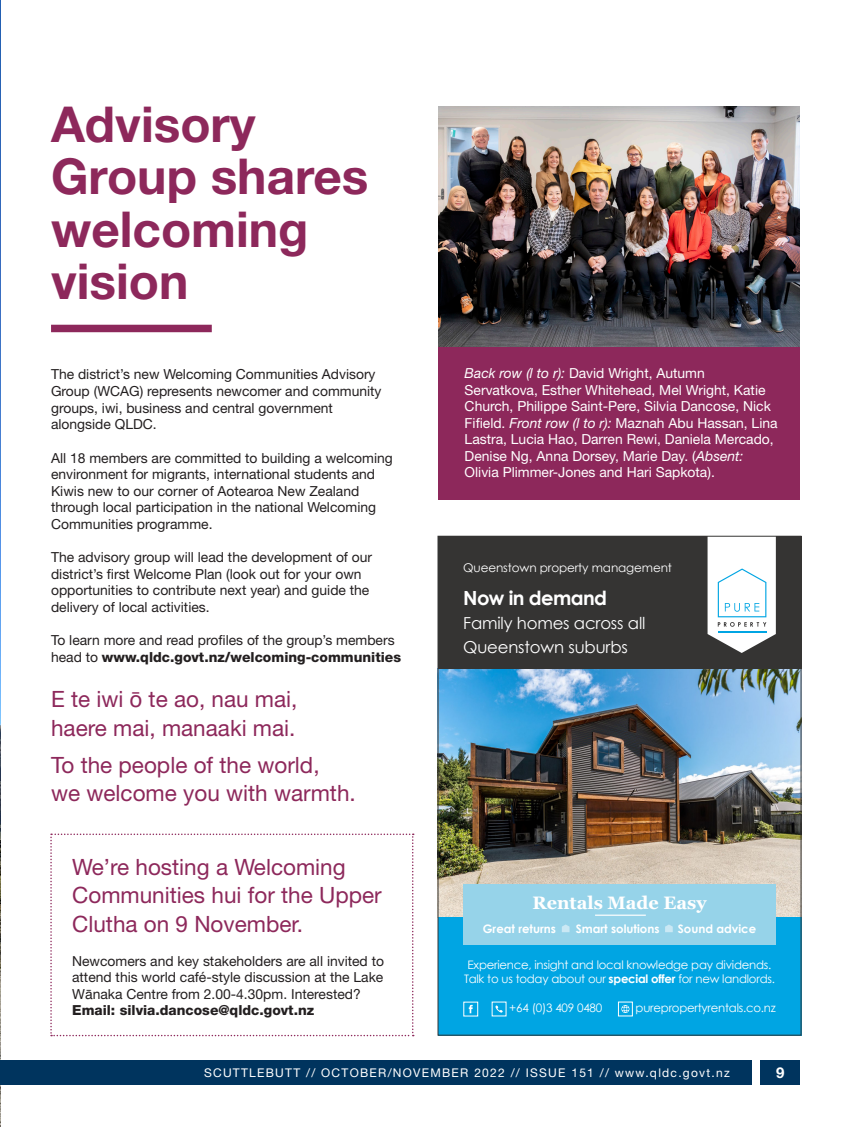
<style>
.page{position:relative;width:851px;height:1127px;background:#fff}
.page>*{position:absolute;margin:0;border:0;box-sizing:border-box;transform-origin:0 0}
.head_half_page_text{font:700 49.5px/52.5px "Helvetica Neue LT Std";color:#8d285b}
.subhead_1{font:22.5px/28.5px "Helvetica Neue LT Std";color:#8d285b}
.t1{font:700 19.5px "Century Gothic";letter-spacing:-.03em;color:#fff}
.t2{font:700 18px "Georgia";color:#fff}
.t3{font:16.5px/24px "Century Gothic";letter-spacing:-.01em;color:#fff}
.t4{font:700 15px "Helvetica Neue LT Std";color:#fff}
.bod{font:13.8px/16.5px "Helvetica Neue LT Std";color:#231f20}
.bod-2{font:13.8px/16.5px "Helvetica Neue LT Std";color:#fff}
.t5{font:12px "Helvetica Neue LT Std";letter-spacing:.105em;color:#fff}
.t6{font:12px "Century Gothic";letter-spacing:-.01em;color:#fff}
.t7{font:11.7px/14.1px "Century Gothic";letter-spacing:-.02em;color:#fff;text-align:center}
.t8{font:700 11.7px "Century Gothic";color:#fff}
.s1{font-weight:800}
.s2{font-family:"Helvetica"}
.s3{font-style:italic}
.s4{font-weight:700}
</style>
<div class="page">
<img style="left:0;top:0;width:1px;height:1127px">
<img style="left:438px;top:106px;width:361px;height:241px">
<div style="left:438px;top:347px;width:361px;height:153px;background:#8d285b"></div>
<svg style="left:50px;top:833px;width:363px;height:203px"></svg>
<div style="left:51px;top:325px;width:161px;height:7px;background:#8d285b"></div>
<div style="left:760px;top:1060px;width:39px;height:24px;background:#00345e"></div>
<div style="left:0;top:1060px;width:751px;height:24px;background:#00345e"></div>
<img style="left:439px;top:668px;width:360px;height:249px">
<div style="left:437px;top:536px;width:364px;height:132px;background:#353433"></div>
<div style="left:437px;top:917px;width:364px;height:118px;background:#00a5e3"></div>
<svg style="left:707px;top:538px;width:68px;height:115px;background:#dfe7e9"></svg>
<svg style="left:468px;top:1005px;width:4px;height:8px"></svg>
<svg style="left:495px;top:1005px;width:8px;height:7px"></svg>
<svg style="left:621px;top:1005px;width:8px;height:8px"></svg>
<div style="left:463px;top:884px;width:312px;height:61px;background:#96d3e9"></div>
<svg style="left:562px;top:924px;width:7px;height:8px"></svg>
<svg style="left:665px;top:924px;width:7px;height:8px"></svg>
<hr style="left:595px;top:914px;width:50px;height:2px;background:#fff">
<p class="head_half_page_text" style="left:51px;top:97px;width:319px">Advisory<br>Group shares welcoming vision</p>
<p class="bod" style="left:51px;top:366px;width:332px">The district’s new Welcoming Communities Advisory Group (WCAG) represents newcomer and community groups, iwi, business and central government alongside QLDC.</p>
<p class="bod" style="left:51px;top:449px;width:343px">All 18 members are committed to building a welcoming environment for migrants, international students and Kiwis new to our corner of Aotearoa New Zealand through local participation in the national Welcoming Communities programme.</p>
<p class="bod" style="left:51px;top:549px;width:322px">The advisory group will lead the development of our district’s first Welcome Plan (look out for your own opportunities to contribute next year) and guide the delivery of local activities.</p>
<p class="bod" style="left:51px;top:632px;width:351px">To learn more and read profiles of the group’s members head to <span class="s1">www.qldc.govt.nz/welcoming-communities</span></p>
<p class="subhead_1" style="left:51px;top:684px;width:248px">E te iwi <span class="s2">ō</span> te ao, nau mai, haere mai, manaaki mai.</p>
<p class="subhead_1" style="left:51px;top:750px;width:306px">To the people of the world,<br>we welcome you with warmth.</p>
<p class="subhead_1" style="left:72px;top:852px;width:311px">We’re hosting a Welcoming<br>Communities hui for the Upper<br>Clutha on 9 November.</p>
<p class="bod" style="left:72px;top:952px;width:313px">Newcomers and key stakeholders are all invited to attend this world café-style discussion at the Lake W<span class="s2">ā</span>naka Centre from 2.00-4.30pm. Interested?<br><span class="s1">Email: silvia.dancose@qldc.govt.nz</span></p>
<p class="bod-2" style="left:464px;top:365px;width:314px"><span class="s3">Back row (l to r):</span> David Wright, Autumn Servatkova, Esther Whitehead, Mel Wright, Katie Church, Philippe Saint-Pere, Silvia Dancose, Nick Fifield. <span class="s3">Front row (l to r):</span> Maznah Abu Hassan, Lina Lastra, Lucia Hao, Darren Rewi, Daniela Mercado, Denise Ng, Anna Dorsey, Marie Day. (<span class="s3">Absent:<br></span>Olivia Plimmer-Jones and Hari Sapkota).</p>
<p class="t6" style="left:463px;top:559px;width:210px">Queenstown property management</p>
<p class="t1" style="left:463px;top:583px;width:145px">Now in demand</p>
<p class="t3" style="left:463px;top:611px;width:184px">Family homes across all<br>Queenstown suburbs</p>
<p class="t2" style="left:532px;top:891px;width:175px">Rentals Made Easy</p>
<p class="t8" style="left:482px;top:919px;width:75px">Great returns</p>
<p class="t8" style="left:575px;top:919px;width:85px">Smart solutions</p>
<p class="t8" style="left:677px;top:919px;width:80px">Sound advice</p>
<p class="t7" style="left:464px;top:957px;width:312px">Experience, insight and local knowledge pay dividends.<br>Talk to us today about our <span class="s4">special offer</span> for new landlords.</p>
<p class="t7" style="left:509px;top:1001px;width:95px">+64 (0)3 409 0480</p>
<p class="t7" style="left:635px;top:1001px;width:142px">purepropertyrentals.co.nz</p>
<p class="t5" style="left:204px;top:1065px;width:527px">SCUTTLEBUTT // OCTOBER/NOVEMBER 2022 // ISSUE 151 // www.qldc.govt.nz</p>
<p class="t4" style="left:776px;top:1063px;width:10px">9</p>
</div>
